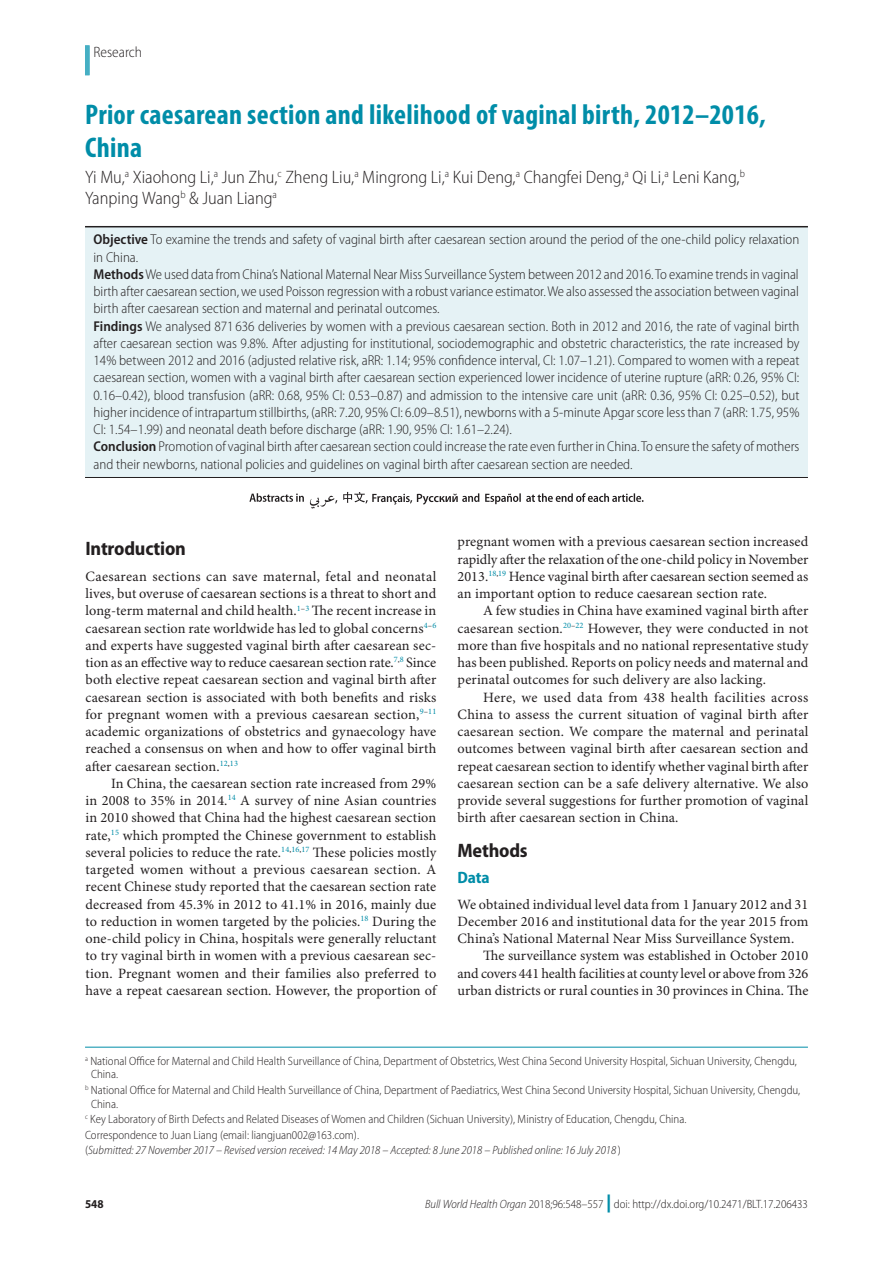
<style>
.page{position:relative;width:893px;height:1263px;background:#fff}
.page>*{position:absolute;margin:0;border:0;box-sizing:border-box;transform-origin:0 0}
.t1{font:700 condensed 28.5px/33.8px "Myriad Pro";letter-spacing:.01em;color:#008da8}
.t2{font:700 semi-condensed 19.5px "Myriad Pro";letter-spacing:-.01em;color:#231f20}
.t3{font:300 semi-condensed 18px/21px "Myriad Pro";color:#231f20}
.t4{font:700 semi-condensed 16.5px "Myriad Pro";color:#008da8}
.t5{font:300 semi-condensed 15px "Myriad Pro";color:#231f20}
.t6{font:14.25px/17.2px "Minion Pro";letter-spacing:.005em;color:#231f20;text-align:justify}
.t7{font:300 semi-condensed 14.25px/17.2px "Myriad Pro";color:#231f20}
.t8{font:300 semi-condensed 12px/13.5px "Myriad Pro";color:#231f20}
.t9{font:700 semi-condensed 12px "Myriad Pro";color:#231f20}
.s1{font-weight:600}
.s2{font-style:italic}
.s3{font-weight:900;font-stretch:normal;font-size:18px;color:#008da8}
</style>
<div class="page">
<div style="left:85px;top:45px;width:5px;height:30px;background:#46afc4"></div>
<div style="left:85px;top:226px;width:723px;height:251px;background:#e5f2f5"></div>
<hr style="left:85px;top:1047px;width:723px;height:1px;background:#008da8">
<hr style="left:85px;top:226px;width:723px;height:1px;background:#231f20">
<hr style="left:85px;top:477px;width:723px;height:1px;background:#231f20">
<svg style="left:310px;top:492px;width:334px;height:17px"></svg>
<svg style="left:249px;top:493px;width:55px;height:9px"></svg>
<p class="t5" style="left:94px;top:44px;width:50px">Research</p>
<h1 class="t1" style="left:85px;top:98px;width:682px">Prior caesarean section and likelihood of vaginal birth, 2012–2016,<br>China</h1>
<p class="t3" style="left:85px;top:167px;width:661px">Yi Mu,<sup>a</sup> Xiaohong Li,<sup>a</sup> Jun Zhu,<sup>c</sup> Zheng Liu,<sup>a</sup> Mingrong Li,<sup>a</sup> Kui Deng,<sup>a</sup> Changfei Deng,<sup>a</sup> Qi Li,<sup>a</sup> Leni Kang,<sup>b<br></sup>Yanping Wang<sup>b</sup> &amp; Juan Liang<sup>a</sup></p>
<p class="t7" style="left:94px;top:231px;width:707px"><span class="s1">Objective</span> To examine the trends and safety of vaginal birth after caesarean section around the period of the one-child policy relaxation in China.<br><span class="s1">Methods</span> We used data from China’s National Maternal Near Miss Surveillance System between 2012 and 2016. To examine trends in vaginal birth after caesarean section, we used Poisson regression with a robust variance estimator. We also assessed the association between vaginal birth after caesarean section and maternal and perinatal outcomes.<br><span class="s1">Findings</span> We analysed 871 636 deliveries by women with a previous caesarean section. Both in 2012 and 2016, the rate of vaginal birth after caesarean section was 9.8%. After adjusting for institutional, sociodemographic and obstetric characteristics, the rate increased by 14% between 2012 and 2016 (adjusted relative risk, aRR: 1.14; 95% confidence interval, CI: 1.07–1.21). Compared to women with a repeat caesarean section, women with a vaginal birth after caesarean section experienced lower incidence of uterine rupture (aRR: 0.26, 95% CI:<br>0.16–0.42), blood transfusion (aRR: 0.68, 95% CI: 0.53–0.87) and admission to the intensive care unit (aRR: 0.36, 95% CI: 0.25–0.52), but higher incidence of intrapartum stillbirths, (aRR: 7.20, 95% CI: 6.09–8.51), newborns with a 5-minute Apgar score less than 7 (aRR: 1.75, 95% CI: 1.54–1.99) and neonatal death before discharge (aRR: 1.90, 95% CI: 1.61–2.24).<br><span class="s1">Conclusion</span> Promotion of vaginal birth after caesarean section could increase the rate even further in China. To ensure the safety of mothers and their newborns, national policies and guidelines on vaginal birth after caesarean section are needed.</p>
<h2 class="t2" style="left:86px;top:537px;width:102px">Introduction</h2>
<p class="t6" style="left:85px;top:568px;width:352px">Caesarean sections can save maternal, fetal and neonatal lives, but overuse of caesarean sections is a threat to short and long-term maternal and child health.<sup>1</sup><sup>–</sup><sup>3</sup> The recent increase in caesarean section rate worldwide has led to global concerns<sup>4</sup><sup>–</sup><sup>6 </sup>and experts have suggested vaginal birth after caesarean sec&shy;tion as an effective way to reduce caesarean section rate.<sup>7</sup><sup>,</sup><sup>8</sup> Since both elective repeat caesarean section and vaginal birth after caesarean section is associated with both benefits and risks for pregnant women with a previous caesarean section,<sup>9</sup><sup>–</sup><sup>11 </sup>academic organizations of obstetrics and gynaecology have reached a consensus on when and how to offer vaginal birth after caesarean section.<sup>12</sup><sup>,</sup><sup>13</sup></p>
<p class="t6" style="left:85px;top:775px;width:352px;text-indent:26px">In China, the caesarean section rate increased from 29% in 2008 to 35% in 2014.<sup>14</sup> A survey of nine Asian countries in 2010 showed that China had the highest caesarean section rate,<sup>15</sup> which prompted the Chinese government to establish several policies to reduce the rate.<sup>14</sup><sup>,</sup><sup>16</sup><sup>,</sup><sup>17</sup> These policies mostly targeted women without a previous caesarean section. A recent Chinese study reported that the caesarean section rate decreased from 45.3% in 2012 to 41.1% in 2016, mainly due to reduction in women targeted by the policies.<sup>18</sup> During the one-child policy in China, hospitals were generally reluctant to try vaginal birth in women with a previous caesarean sec&shy;tion. Pregnant women and their families also preferred to have a repeat caesarean section. However, the proportion of</p>
<p class="t6" style="left:458px;top:534px;width:352px">pregnant women with a previous caesarean section increased rapidly after the relaxation of the one-child policy in November 2013.<sup>18</sup><sup>,</sup><sup>19</sup> Hence vaginal birth after caesarean section seemed as an important option to reduce caesarean section rate.</p>
<p class="t6" style="left:458px;top:603px;width:352px;text-indent:26px">A few studies in China have examined vaginal birth after caesarean section.<sup>20</sup><sup>–</sup><sup>22</sup> However, they were conducted in not more than five hospitals and no national representative study has been published. Reports on policy needs and maternal and perinatal outcomes for such delivery are also lacking.</p>
<p class="t6" style="left:458px;top:689px;width:352px;text-indent:26px">Here, we used data from 438 health facilities across China to assess the current situation of vaginal birth after caesarean section. We compare the maternal and perinatal outcomes between vaginal birth after caesarean section and repeat caesarean section to identify whether vaginal birth after caesarean section can be a safe delivery alternative. We also provide several suggestions for further promotion of vaginal birth after caesarean section in China.</p>
<h2 class="t2" style="left:458px;top:839px;width:72px">Methods</h2>
<p class="t4" style="left:458px;top:868px;width:33px">Data</p>
<p class="t6" style="left:458px;top:896px;width:352px">We obtained individual level data from 1 January 2012 and 31</p>
<p class="t6" style="left:458px;top:913px;width:352px">December 2016 and institutional data for the year 2015 from</p>
<p class="t6" style="left:458px;top:930px;width:338px">China’s National Maternal Near Miss Surveillance System.</p>
<p class="t6" style="left:483px;top:948px;width:327px">The surveillance system was established in October 2010</p>
<p class="t6" style="left:458px;top:965px;width:352px">and covers 441 health facilities at county level or above from 326</p>
<p class="t6" style="left:458px;top:982px;width:352px">urban districts or rural counties in 30 provinces in China. The</p>
<p class="t8" style="left:91px;top:1054px;width:707px;text-indent:-6px"><sup>a</sup> National Office for Maternal and Child Health Surveillance of China, Department of Obstetrics, West China Second University Hospital, Sichuan University, Chengdu,<br>China.</p>
<p class="t8" style="left:91px;top:1083px;width:711px;text-indent:-6px"><sup>b</sup> National Office for Maternal and Child Health Surveillance of China, Department of Paediatrics, West China Second University Hospital, Sichuan University, Chengdu,<br>China.</p>
<p class="t8" style="left:85px;top:1111px;width:603px;line-height:15.6px"><sup>c</sup> Key Laboratory of Birth Defects and Related Diseases of Women and Children (Sichuan University), Ministry of Education, Chengdu, China.<br>Correspondence to Juan Liang (email: liangjuan002@163.com).<br>(<span class="s2">Submitted: 27 November 2017 – Revised version received: 14 May 2018 – Accepted: 8 June 2018 – Published online: 16 July 2018</span> )</p>
<p class="t9" style="left:85px;top:1197px;width:20px">548</p>
<p class="t8" style="left:425px;top:1198px;width:384px"><span class="s2">Bull World Health Organ</span> 2018;96:548–557 <span class="s3">|</span> doi: http://dx.doi.org/10.2471/BLT.17.206433</p>
</div>
